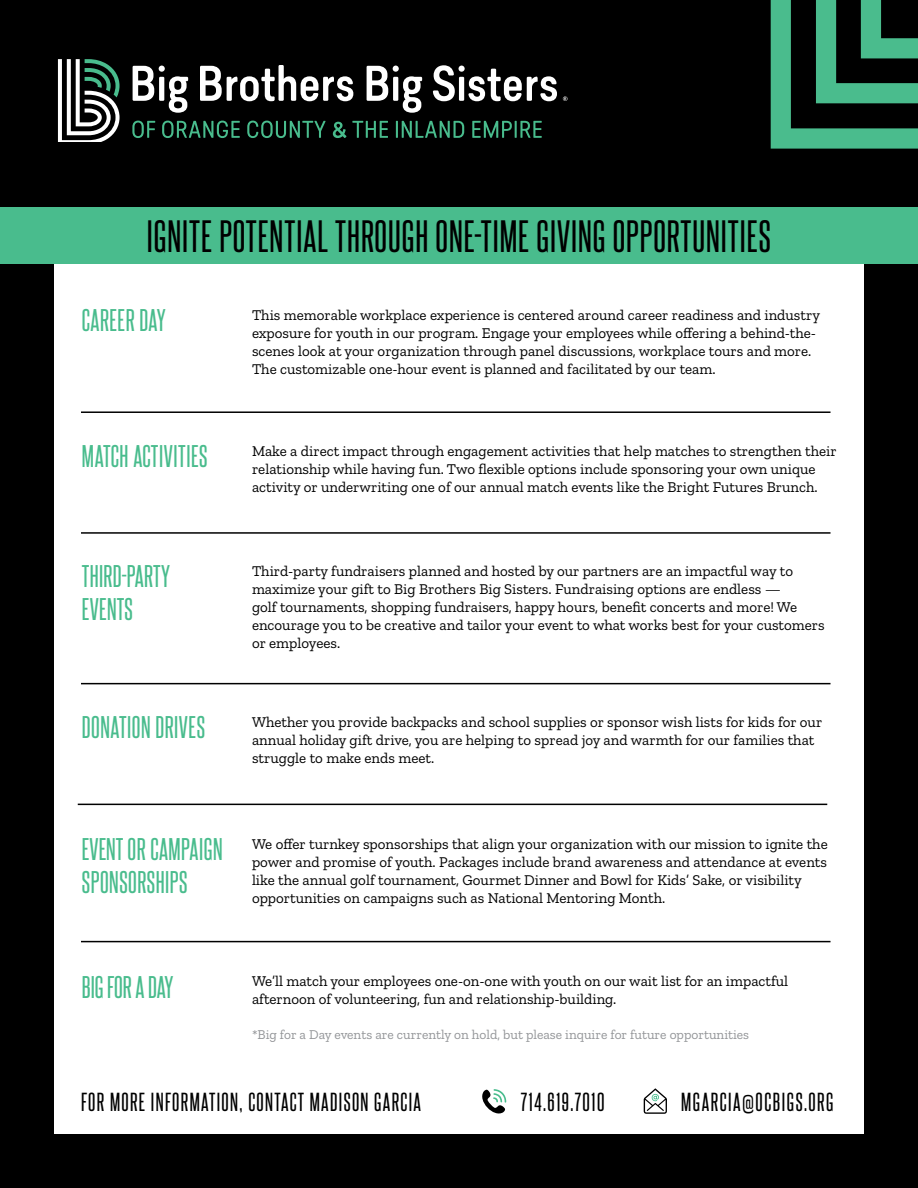
<style>
.page{position:relative;width:918px;height:1188px;background:#fff}
.page>*{position:absolute;margin:0;border:0;box-sizing:border-box;transform-origin:0 0}
.t1{font:39px "Steelfish Rg";letter-spacing:.025em;color:#000}
.t2{font:27px/32.4px "Steelfish Rg";letter-spacing:.02em;color:#49bc8d}
.t3{font:27px "Steelfish Rg";letter-spacing:-.005em;color:#49bc8d}
.t4{font:22.5px "Steelfish Rg";letter-spacing:.06em;color:#000}
.t5{font:15px/18px "Zilla Slab";color:#000}
.t6{font:13.5px "Zilla Slab";color:#939598}
</style>
<div class="page">
<div style="left:0;top:233px;width:918px;height:955px;background:#000"></div>
<div style="left:54px;top:263px;width:810px;height:871px;background:#fff"></div>
<div style="left:0;top:0;width:918px;height:207px;background:#000"></div>
<svg style="left:133px;top:66px;width:55px;height:47px"></svg>
<svg style="left:200px;top:65px;width:153px;height:36px"></svg>
<svg style="left:367px;top:66px;width:55px;height:47px"></svg>
<svg style="left:433px;top:65px;width:124px;height:36px"></svg>
<svg style="left:563px;top:96px;width:5px;height:5px"></svg>
<svg style="left:58px;top:59px;width:62px;height:83px"></svg>
<svg style="left:132px;top:121px;width:23px;height:17px"></svg>
<svg style="left:162px;top:121px;width:78px;height:17px"></svg>
<svg style="left:247px;top:121px;width:79px;height:17px"></svg>
<svg style="left:333px;top:121px;width:55px;height:17px"></svg>
<svg style="left:396px;top:121px;width:68px;height:17px"></svg>
<svg style="left:472px;top:121px;width:70px;height:17px"></svg>
<svg style="left:771px;top:0;width:147px;height:149px"></svg>
<div style="left:0;top:207px;width:918px;height:56px;background:#49bc8d"></div>
<svg style="left:482px;top:1089px;width:24px;height:25px"></svg>
<svg style="left:644px;top:1088px;width:23px;height:26px"></svg>
<hr style="left:81px;top:411px;width:750px;height:2px;background:#000">
<hr style="left:81px;top:532px;width:750px;height:2px;background:#000">
<hr style="left:81px;top:683px;width:750px;height:1px;background:#000">
<hr style="left:78px;top:804px;width:749px;height:1px;background:#000">
<hr style="left:81px;top:941px;width:750px;height:1px;background:#000">
<h1 class="t1" style="left:147px;top:208px;width:625px">IGNITE POTENTIAL THROUGH ONE-TIME GIVING OPPORTUNITIES</h1>
<h2 class="t2" style="left:82px;top:302px;width:85px">CAREER DAY</h2>
<p class="t5" style="left:252px;top:306px;width:570px">This memorable workplace experience is centered around career readiness and industry exposure for youth in our program. Engage your employees while offering a behind-the&shy;scenes look at your organization through panel discussions, workplace tours and more.<br>The customizable one-hour event is planned and facilitated by our team.</p>
<h2 class="t2" style="left:82px;top:437px;width:127px">MATCH ACTIVITIES</h2>
<p class="t5" style="left:252px;top:442px;width:586px">Make a direct impact through engagement activities that help matches to strengthen their relationship while having fun. Two flexible options include sponsoring your own unique activity or underwriting one of our annual match events like the Bright Futures Brunch.</p>
<h2 class="t2" style="left:82px;top:558px;width:90px">THIRD-PARTY<br>EVENTS</h2>
<p class="t5" style="left:252px;top:562px;width:574px">Third-party fundraisers planned and hosted by our partners are an impactful way to maximize your gift to Big Brothers Big Sisters. Fundraising options are endless —<br>golf tournaments, shopping fundraisers, happy hours, benefit concerts and more! We encourage you to be creative and tailor your event to what works best for your customers or employees.</p>
<h2 class="t2" style="left:82px;top:709px;width:125px">DONATION DRIVES</h2>
<p class="t5" style="left:252px;top:713px;width:572px">Whether you provide backpacks and school supplies or sponsor wish lists for kids for our annual holiday gift drive, you are helping to spread joy and warmth for our families that struggle to make ends meet.</p>
<h2 class="t2" style="left:82px;top:831px;width:142px">EVENT OR CAMPAIGN<br>SPONSORSHIPS</h2>
<p class="t5" style="left:252px;top:835px;width:577px">We offer turnkey sponsorships that align your organization with our mission to ignite the power and promise of youth. Packages include brand awareness and attendance at events like the annual golf tournament, Gourmet Dinner and Bowl for Kids’ Sake, or visibility opportunities on campaigns such as National Mentoring Month.</p>
<h2 class="t3" style="left:82px;top:967px;width:93px">BIG FOR A DAY</h2>
<p class="t5" style="left:252px;top:973px;width:538px">We’ll match your employees one-on-one with youth on our wait list for an impactful afternoon of volunteering, fun and relationship-building.</p>
<p class="t6" style="left:252px;top:1027px;width:499px">*Big for a Day events are currently on hold, but please inquire for future opportunities</p>
<h3 class="t4" style="left:81px;top:1086px;width:342px">FOR MORE INFORMATION, CONTACT MADISON GARCIA</h3>
<h3 class="t4" style="left:521px;top:1086px;width:85px">714.619.7010</h3>
<h3 class="t4" style="left:681px;top:1086px;width:154px">MGARCIA@OCBIGS.ORG</h3>
</div>
